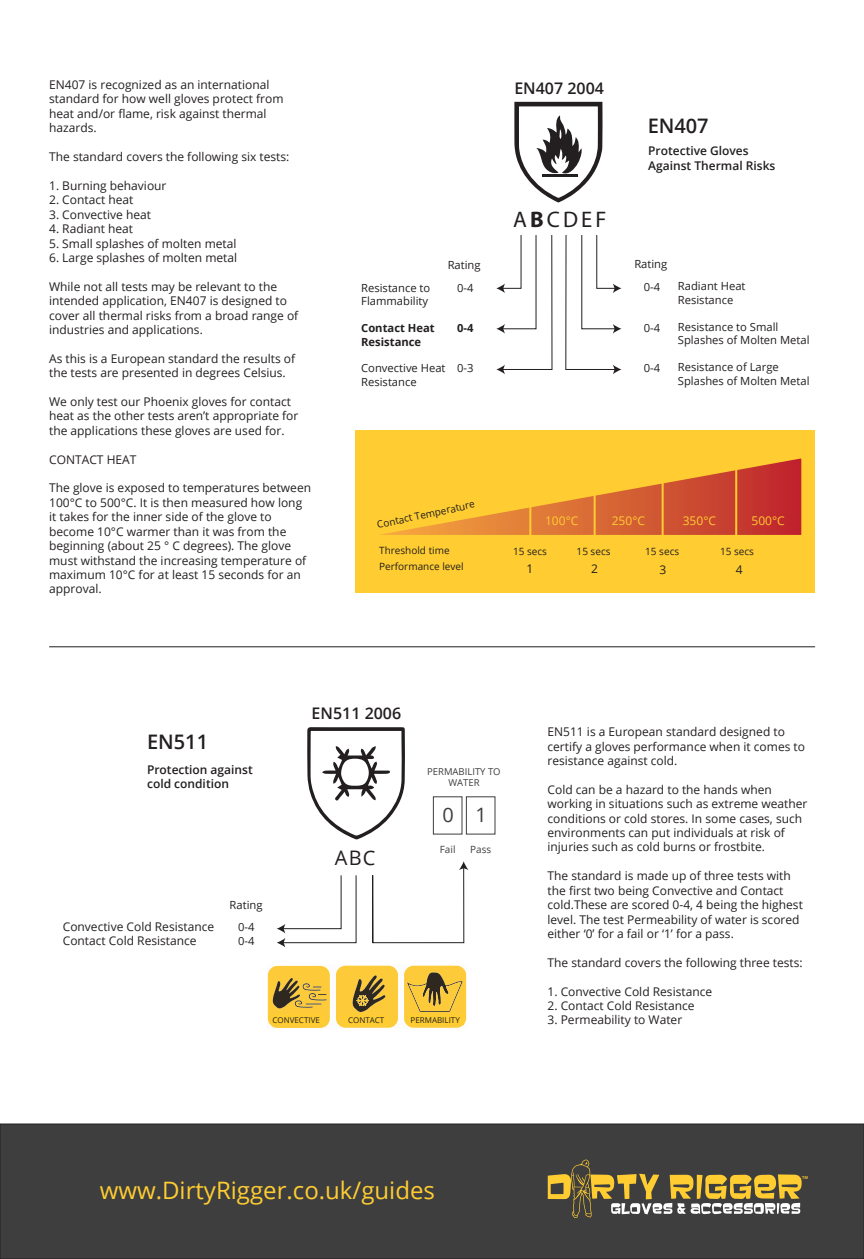
<style>
.page{position:relative;width:864px;height:1259px;background:#fff}
.page>*{position:absolute;margin:0;border:0;box-sizing:border-box;transform-origin:0 0}
.t1{font:24px "Open Sans";color:#ffcd31}
.t2{font:22.6px "Myriad Pro";color:#231f20}
.t3{font:600 20px "Open Sans";color:#231f20}
.t4{font:20px "Open Sans";color:#231f20}
.t5{font:19.8px "Open Sans";color:#3e3e3f}
.t6{font:600 16px "Open Sans";color:#231f20}
.t7{font:12px/14.4px "Open Sans";color:#231f20}
.t8{font:600 12px/14.4px "Open Sans";color:#231f20}
.t9{font:12px "Open Sans";color:#ffcd31}
.t10{font:11.2px/13.4px "Open Sans";color:#231f20}
.t11{font:700 11.2px/13.4px "Open Sans";color:#231f20}
.t12{font:10px "Open Sans";color:#231f20}
.t13{font:10px "Open Sans";color:#3e3e3f}
.t14{font:9.4px/11.4px "Open Sans";color:#3e3e3f;text-align:center}
.t15{font:8px "Open Sans";color:#231f20}
.t16{font:600 4.4px "Myriad Pro";color:#ffcd31}
.s1{font-weight:700}
</style>
<div class="page">
<hr style="left:49px;top:646px;width:766px;height:1px;background:#231f20">
<svg style="left:514px;top:102px;width:89px;height:100px"></svg>
<hr style="left:543px;top:174px;width:35px;height:3px;background:#231f20">
<svg style="left:496px;top:235px;width:57px;height:139px"></svg>
<div style="left:355px;top:430px;width:460px;height:162px;background:#ffcd31"></div>
<svg style="left:380px;top:458px;width:422px;height:77px"></svg>
<hr style="left:594px;top:494px;width:2px;height:42px;background:#ffcd31">
<hr style="left:529px;top:506px;width:2px;height:30px;background:#ffcd31">
<hr style="left:662px;top:482px;width:2px;height:54px;background:#ffcd31">
<hr style="left:735px;top:470px;width:2px;height:66px;background:#ffcd31">
<svg style="left:565px;top:235px;width:56px;height:139px"></svg>
<div style="left:0;top:1123px;width:864px;height:135px;background:#3e3e3f;border:1px solid #231f20"></div>
<svg style="left:548px;top:1159px;width:254px;height:59px"></svg>
<svg style="left:307px;top:727px;width:98px;height:112px"></svg>
<svg style="left:277px;top:875px;width:80px;height:72px"></svg>
<svg style="left:267px;top:965px;width:200px;height:63px;background:#deb94f"></svg>
<div style="left:433px;top:796px;width:29px;height:38px;border:1px solid #3e3e3f"></div>
<div style="left:466px;top:796px;width:29px;height:38px;border:1px solid #3e3e3f"></div>
<svg style="left:372px;top:861px;width:96px;height:82px"></svg>
<div style="left:272px;top:1014px;width:52px;height:10px;background:#ffcd31"></div>
<div style="left:343px;top:1015px;width:46px;height:10px;background:#ffcd31"></div>
<div style="left:408px;top:1014px;width:56px;height:10px;background:#ffcd31"></div>
<p class="t7" style="left:49px;top:77px;width:236px">EN407 is recognized as an international standard for how well gloves protect from heat and/or flame, risk against thermal hazards.</p>
<p class="t7" style="left:49px;top:149px;width:242px">The standard covers the following six tests:</p>
<p class="t7" style="left:49px;top:178px;width:119px">1. Burning behaviour</p>
<p class="t7" style="left:49px;top:192px;width:86px">2. Contact heat</p>
<p class="t7" style="left:49px;top:207px;width:103px">3. Convective heat</p>
<p class="t7" style="left:49px;top:221px;width:86px">4. Radiant heat</p>
<p class="t7" style="left:49px;top:236px;width:189px">5. Small splashes of molten metal</p>
<p class="t7" style="left:49px;top:250px;width:190px">6. Large splashes of molten metal</p>
<p class="t7" style="left:49px;top:279px;width:251px">While not all tests may be relevant to the intended application, EN407 is designed to cover all thermal risks from a broad range of industries and applications.</p>
<p class="t7" style="left:49px;top:351px;width:248px">As this is a European standard the results of the tests are presented in degrees Celsius.</p>
<p class="t7" style="left:49px;top:394px;width:251px">We only test our Phoenix gloves for contact heat as the other tests aren’t appropriate for the applications these gloves are used for.</p>
<p class="t7" style="left:49px;top:452px;width:89px">CONTACT HEAT</p>
<p class="t7" style="left:49px;top:480px;width:263px">The glove is exposed to temperatures between 100°C to 500°C. It is then measured how long it takes for the inner side of the glove to become 10°C warmer than it was from the beginning (about 25 ° C degrees). The glove must withstand the increasing temperature of maximum 10°C for at least 15 seconds for an approval.</p>
<p class="t10" style="left:448px;top:253px;width:34px;line-height:23px;text-align:center">Rating<br>0-4</p>
<p class="t11" style="left:457px;top:321px;width:18px">0-4</p>
<p class="t10" style="left:457px;top:361px;width:18px">0-3</p>
<p class="t10" style="left:361px;top:280px;width:71px">Resistance to<br>Flammability</p>
<p class="t11" style="left:361px;top:321px;width:75px">Contact Heat<br>Resistance</p>
<p class="t10" style="left:361px;top:361px;width:86px">Convective Heat<br>Resistance</p>
<h3 class="t6" style="left:514px;top:77px;width:91px">EN407 2004</h3>
<h2 class="t2" style="left:513px;top:205px;width:95px">A<span class="s1">B</span>CDEF</h2>
<h3 class="t3" style="left:648px;top:112px;width:63px">EN407</h3>
<p class="t8" style="left:648px;top:143px;width:129px">Protective Gloves<br>Against Thermal Risks</p>
<p class="t10" style="left:634px;top:252px;width:34px;line-height:23px;text-align:center">Rating<br>0-4</p>
<p class="t10" style="left:644px;top:321px;width:18px">0-4</p>
<p class="t10" style="left:644px;top:361px;width:18px">0-4</p>
<p class="t10" style="left:678px;top:279px;width:69px">Radiant Heat<br>Resistance</p>
<p class="t10" style="left:678px;top:319px;width:133px">Resistance to Small<br>Splashes of Molten Metal</p>
<p class="t10" style="left:678px;top:360px;width:133px">Resistance of Large<br>Splashes of Molten Metal</p>
<p class="t12" style="left:376px;top:518px;width:101px;rotate:-12deg">Contact Temperature</p>
<p class="t12" style="left:379px;top:543px;width:72px">Threshold time</p>
<p class="t12" style="left:513px;top:544px;width:35px">15 secs</p>
<p class="t12" style="left:577px;top:544px;width:35px">15 secs</p>
<p class="t12" style="left:645px;top:544px;width:35px">15 secs</p>
<p class="t12" style="left:720px;top:544px;width:35px">15 secs</p>
<p class="t9" style="left:545px;top:512px;width:35px">100°C</p>
<p class="t9" style="left:612px;top:512px;width:35px">250°C</p>
<p class="t9" style="left:683px;top:512px;width:35px">350°C</p>
<p class="t9" style="left:752px;top:512px;width:35px">500°C</p>
<p class="t12" style="left:379px;top:559px;width:86px">Performance level</p>
<p class="t7" style="left:526px;top:561px;width:8px">1</p>
<p class="t7" style="left:591px;top:561px;width:8px">2</p>
<p class="t7" style="left:659px;top:562px;width:8px">3</p>
<p class="t7" style="left:736px;top:562px;width:8px">4</p>
<h3 class="t3" style="left:147px;top:728px;width:63px">EN511</h3>
<p class="t8" style="left:147px;top:761px;width:107px">Protection against cold condition</p>
<p class="t7" style="left:63px;top:918px;width:153px">Convective Cold Resistance<br>Contact Cold Resistance</p>
<p class="t10" style="left:230px;top:893px;width:34px;line-height:22.2px;text-align:center">Rating<br>0-4</p>
<p class="t10" style="left:238px;top:933px;width:18px">0-4</p>
<h3 class="t6" style="left:312px;top:702px;width:91px">EN511 2006</h3>
<h3 class="t4" style="left:335px;top:844px;width:42px">ABC</h3>
<p class="t14" style="left:427px;top:765px;width:75px">PERMABILITY TO<br>WATER</p>
<h3 class="t5" style="left:476px;top:800px;width:13px">1</h3>
<p class="t13" style="left:440px;top:842px;width:17px">Fail</p>
<h3 class="t5" style="left:443px;top:800px;width:13px">0</h3>
<p class="t13" style="left:470px;top:842px;width:22px">Pass</p>
<p class="t15" style="left:272px;top:1014px;width:49px">CONVECTIVE</p>
<p class="t15" style="left:348px;top:1014px;width:38px">CONTACT</p>
<p class="t15" style="left:411px;top:1014px;width:51px">PERMABILITY</p>
<p class="t7" style="left:548px;top:724px;width:259px">EN511 is a European standard designed to certify a gloves performance when it comes to resistance against cold.</p>
<p class="t7" style="left:548px;top:782px;width:261px">Cold can be a hazard to the hands when working in situations such as extreme weather conditions or cold stores. In some cases, such environments can put individuals at risk of injuries such as cold burns or frostbite.</p>
<p class="t7" style="left:548px;top:868px;width:257px">The standard is made up of three tests with the first two being Convective and Contact cold.These are scored 0-4, 4 being the highest level. The test Permeability of water is scored either ‘0’ for a fail or ‘1’ for a pass.</p>
<p class="t7" style="left:548px;top:954px;width:257px">The standard covers the following three tests:</p>
<p class="t7" style="left:548px;top:983px;width:166px">1. Convective Cold Resistance</p>
<p class="t7" style="left:548px;top:998px;width:149px">2. Contact Cold Resistance</p>
<p class="t7" style="left:548px;top:1012px;width:136px">3. Permeability to Water</p>
<h1 class="t1" style="left:100px;top:1173px;width:337px">www.DirtyRigger.co.uk/guides</h1>
<p class="t16" style="left:802px;top:1174px;width:7px">TM</p>
</div>
